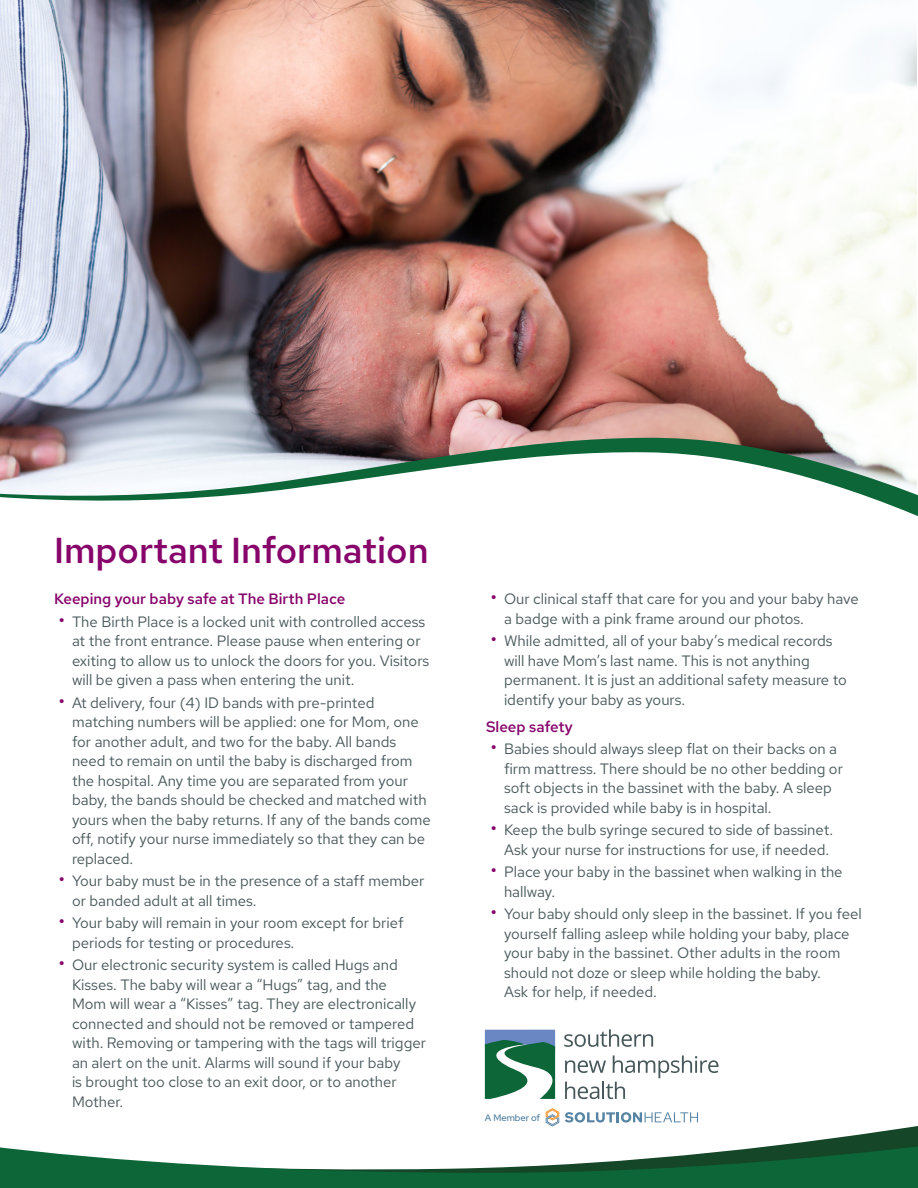
<style>
.page{position:relative;width:918px;height:1188px;background:#fff}
.page>*{position:absolute;margin:0;border:0;box-sizing:border-box;transform-origin:0 0}
.t1{font:500 36px "Red Hat Text";color:#87046b}
.t2{font:15px/19.5px "Red Hat Text";color:#48575a}
.t3{font:500 15px "Red Hat Text";color:#87046b}
.t4{font:500 9.3px "Red Hat Display";color:#5784a4}
.s1{font-size:19.5px;color:#87046b}
</style>
<div class="page">
<img style="left:0;top:0;width:917px;height:435px">
<svg style="left:0;top:435px;width:918px;height:81px"></svg>
<svg style="left:849px;top:1126px;width:69px;height:10px"></svg>
<svg style="left:0;top:1136px;width:918px;height:52px"></svg>
<svg style="left:484px;top:1029px;width:235px;height:70px"></svg>
<svg style="left:565px;top:1112px;width:133px;height:11px"></svg>
<svg style="left:546px;top:1108px;width:13px;height:19px"></svg>
<p class="t1" style="left:54px;top:526px;width:376px">Important Information</p>
<p class="t3" style="left:54px;top:589px;width:293px">Keeping your baby safe at The Birth Place</p>
<p class="t2" style="left:72px;top:612px;width:359px;text-indent:-14px"><span class="s1">•</span> The Birth Place is a locked unit with controlled access at the front entrance. Please pause when entering or exiting to allow us to unlock the doors for you. Visitors will be given a pass when entering the unit.</p>
<p class="t2" style="left:72px;top:693px;width:360px;text-indent:-14px"><span class="s1">•</span> At delivery, four (4) ID bands with pre-printed matching numbers will be applied: one for Mom, one for another adult, and two for the baby. All bands need to remain on until the baby is discharged from the hospital. Any time you are separated from your baby, the bands should be checked and matched with yours when the baby returns. If any of the bands come off, notify your nurse immediately so that they can be replaced.</p>
<p class="t2" style="left:72px;top:871px;width:354px;text-indent:-14px"><span class="s1">•</span> Your baby must be in the presence of a staff member or banded adult at all times.</p>
<p class="t2" style="left:72px;top:913px;width:333px;text-indent:-14px"><span class="s1">•</span> Your baby will remain in your room except for brief periods for testing or procedures.</p>
<p class="t2" style="left:72px;top:955px;width:356px;text-indent:-14px"><span class="s1">•</span> Our electronic security system is called Hugs and Kisses. The baby will wear a “Hugs” tag, and the<br>Mom will wear a “Kisses” tag. They are electronically connected and should not be removed or tampered with. Removing or tampering with the tags will trigger an alert on the unit. Alarms will sound if your baby<br>is brought too close to an exit door, or to another Mother.</p>
<p class="t2" style="left:504px;top:589px;width:356px;text-indent:-14px"><span class="s1">•</span> Our clinical staff that care for you and your baby have a badge with a pink frame around our photos.</p>
<p class="t2" style="left:504px;top:631px;width:344px;text-indent:-14px"><span class="s1">•</span> While admitted, all of your baby’s medical records will have Mom’s last name. This is not anything permanent. It is just an additional safety measure to identify your baby as yours.</p>
<p class="t3" style="left:486px;top:717px;width:89px">Sleep safety</p>
<p class="t2" style="left:504px;top:739px;width:340px;text-indent:-14px"><span class="s1">•</span> Babies should always sleep flat on their backs on a firm mattress. There should be no other bedding or soft objects in the bassinet with the baby. A sleep sack is provided while baby is in hospital.</p>
<p class="t2" style="left:490px;top:820px;width:344px;text-align:right"><span class="s1">•</span> Keep the bulb syringe secured to side of bassinet.<br>Ask your nurse for instructions for use, if needed.</p>
<p class="t2" style="left:504px;top:862px;width:340px;text-indent:-14px"><span class="s1">•</span> Place your baby in the bassinet when walking in the hallway.</p>
<p class="t2" style="left:504px;top:904px;width:359px;text-indent:-14px"><span class="s1">•</span> Your baby should only sleep in the bassinet. If you feel yourself falling asleep while holding your baby, place your baby in the bassinet. Other adults in the room should not doze or sleep while holding the baby.<br>Ask for help, if needed.</p>
<p class="t4" style="left:485px;top:1112px;width:57px">A Member of</p>
</div>
